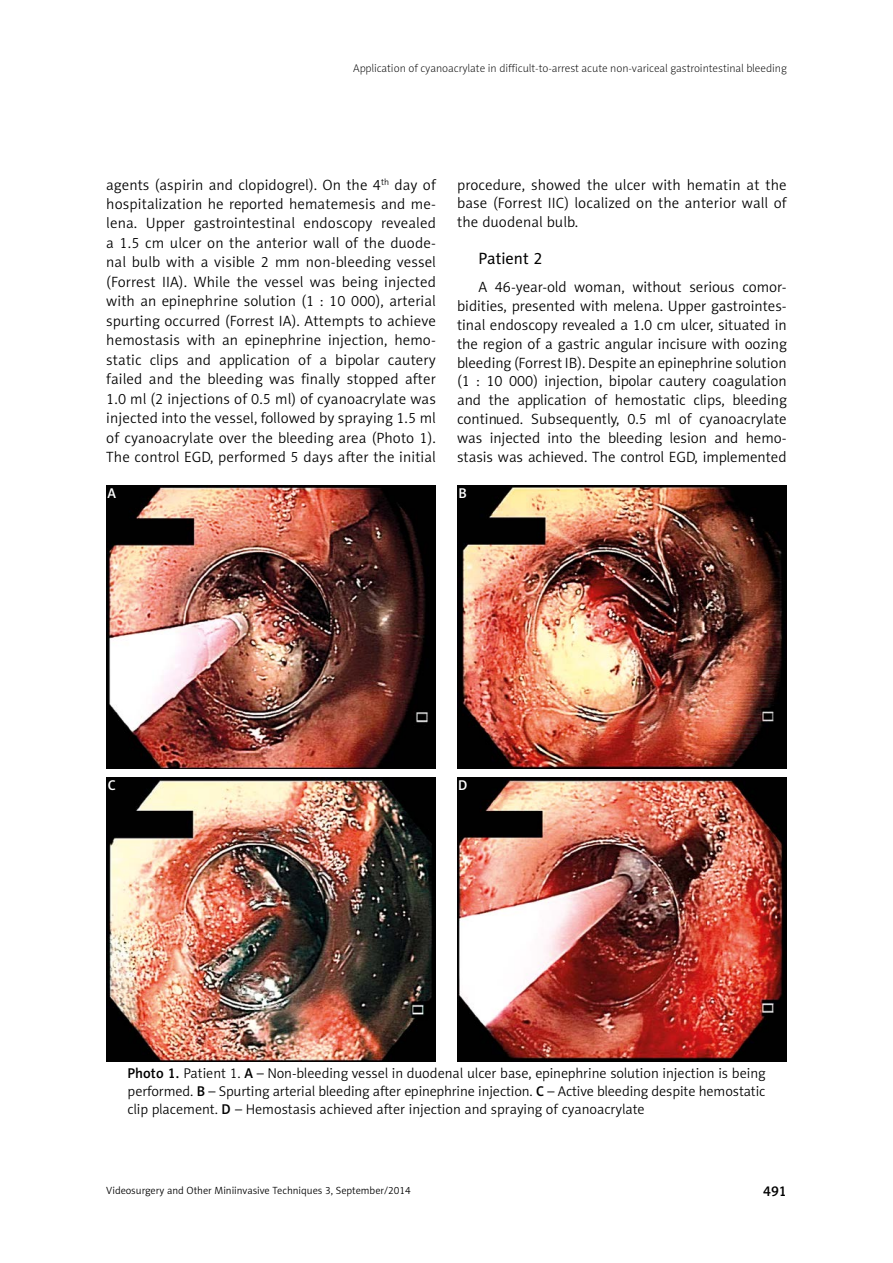
<style>
.page{position:relative;width:893px;height:1263px;background:#fff}
.page>*{position:absolute;margin:0;border:0;box-sizing:border-box;transform-origin:0 0}
.t1{font:16.5px "Naomi Sans EFN";color:#000}
.t2{font:15px/19.5px "Naomi Sans EFN Light";letter-spacing:.01em;color:#000;text-align:justify}
.t3{font:14.25px/18px "Naomi Sans EFN Light";color:#000;text-align:justify}
.t4{font:14.25px "Naomi Sans EFN Medium";color:#fff}
.t5{font:14.25px "Naomi Sans EFN Medium";color:#000}
.t6{font:11.25px "Naomi Sans EFN Thin";color:#000}
.t7{font:10.5px "Naomi Sans EFN Light";color:#000}
.s1{font-family:"Naomi Sans EFN Medium"}
</style>
<div class="page">
<img style="left:106px;top:485px;width:330px;height:284px">
<img style="left:457px;top:485px;width:330px;height:284px">
<img style="left:106px;top:778px;width:330px;height:283px">
<img style="left:457px;top:778px;width:330px;height:283px">
<p class="t6" style="left:353px;top:62px;width:435px">Application of cyanoacrylate in difficult-to-arrest acute non-variceal gastrointestinal bleeding</p>
<p class="t2" style="left:106px;top:175px;width:331px">agents (aspirin and clopidogrel). On the 4<sup>th</sup> day of hospitalization he reported hematemesis and me&shy;lena. Upper gastrointestinal endoscopy revealed a 1.5 cm ulcer on the anterior wall of the duode&shy;nal bulb with a visible 2 mm non-bleeding vessel (Forrest IIA). While the vessel was being injected with an epinephrine solution (1 : 10 000), arterial spurting occurred (Forrest IA). Attempts to achieve hemostasis with an epinephrine injection, hemo&shy;static clips and application of a bipolar cautery failed and the bleeding was finally stopped after 1.0 ml (2 injections of 0.5 ml) of cyanoacrylate was injected into the vessel, followed by spraying 1.5 ml of cyanoacrylate over the bleeding area (Photo 1).<br>The control EGD, performed 5 days after the initial</p>
<p class="t2" style="left:457px;top:175px;width:331px;line-height:18.9px">procedure, showed the ulcer with hematin at the base (Forrest IIC) localized on the anterior wall of the duodenal bulb.</p>
<p class="t1" style="left:478px;top:249px;width:65px">Patient 2</p>
<p class="t2" style="left:457px;top:277px;width:331px;line-height:18.9px;text-indent:21px">A 46-year-old woman, without serious comor&shy;bidities, presented with melena. Upper gastrointes&shy;tinal endoscopy revealed a 1.0 cm ulcer, situated in the region of a gastric angular incisure with oozing bleeding (Forrest IB). Despite an epinephrine solution (1 : 10 000) injection, bipolar cautery coagulation and the application of hemostatic clips, bleeding continued. Subsequently, 0.5 ml of cyanoacrylate was injected into the bleeding lesion and hemo&shy;stasis was achieved. The control EGD, implemented</p>
<p class="t4" style="left:108px;top:484px;width:10px">A</p>
<p class="t4" style="left:459px;top:484px;width:10px">B</p>
<p class="t4" style="left:108px;top:777px;width:9px">C</p>
<p class="t4" style="left:458px;top:777px;width:11px">D</p>
<p class="t3" style="left:128px;top:1064px;width:639px"><span class="s1">Photo 1.</span> Patient 1. <span class="s1">A</span> – Non-bleeding vessel in duodenal ulcer base, epinephrine solution injection is being performed. <span class="s1">B</span> – Spurting arterial bleeding after epinephrine injection. <span class="s1">C</span> – Active bleeding despite hemostatic clip placement. <span class="s1">D</span> – Hemostasis achieved after injection and spraying of cyanoacrylate</p>
<p class="t7" style="left:106px;top:1185px;width:306px">Videosurgery and Other Miniinvasive Techniques 3, September/2014</p>
<p class="t5" style="left:763px;top:1182px;width:25px">491</p>
</div>
